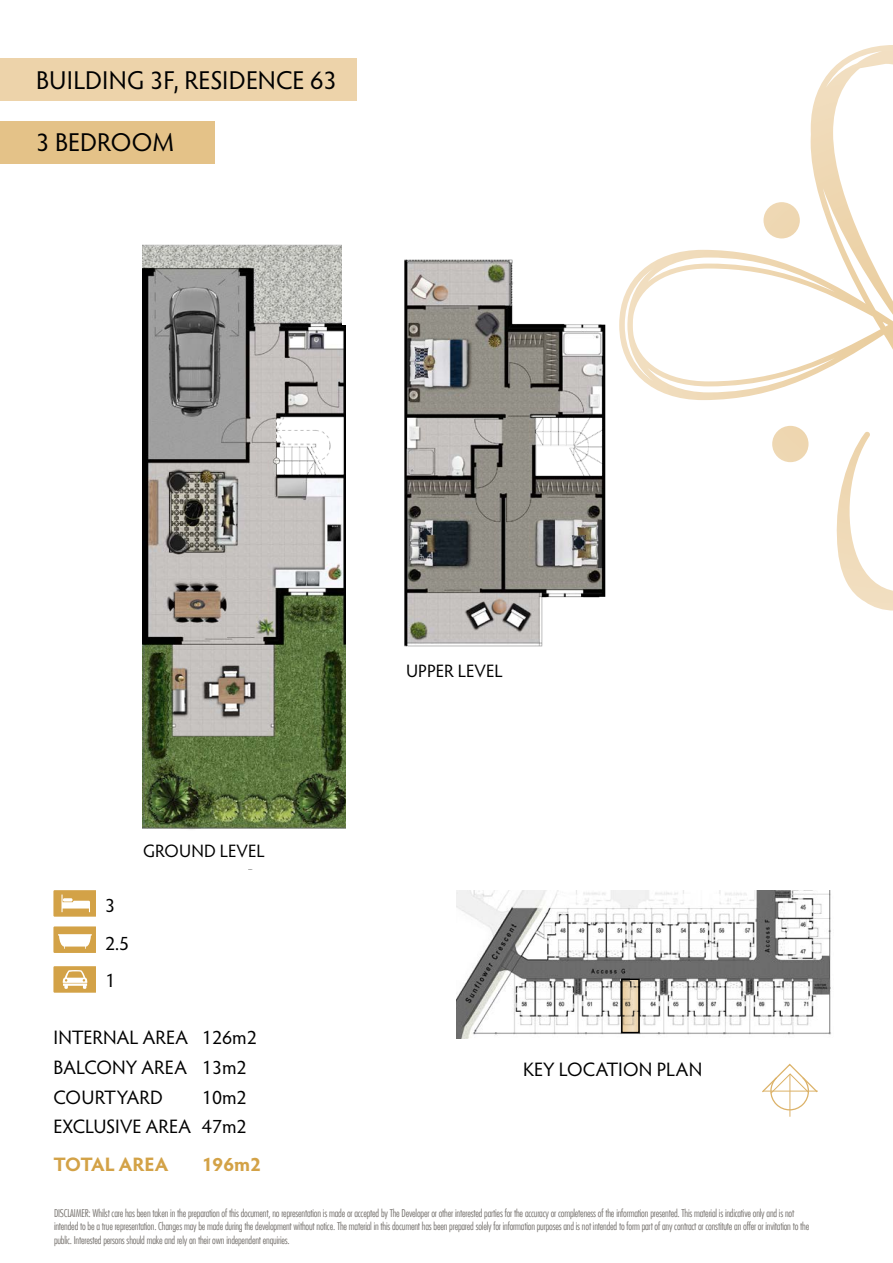
<style>
.page{position:relative;width:893px;height:1263px;background:#fff}
.page>*{position:absolute;margin:0;border:0;box-sizing:border-box;transform-origin:0 0}
.t1{font:25.8px "Hypatia Sans Pro";color:#000}
.t2{font:19.5px/29.5px "Hypatia Sans Pro";color:#000}
.t3{font:700 19.5px "Hypatia Sans Pro";color:#d3a247}
.t4{font:18px "Hypatia Sans Pro";letter-spacing:.005em;color:#000}
.t5{font:300 condensed 10.5px/13.5px "Futura LT";letter-spacing:-.02em;color:#787470}
</style>
<div class="page">
<svg style="left:762px;top:1063px;width:56px;height:50px"></svg>
<hr style="left:763px;top:1091px;width:55px;height:1px;background:#dcb268">
<hr style="left:790px;top:1074px;width:1px;height:43px;background:#dcb268">
<svg style="left:619px;top:45px;width:274px;height:566px"></svg>
<div style="left:772px;top:426px;width:36px;height:36px;background:#eed7b1;border-radius:50%"></div>
<div style="left:763px;top:202px;width:37px;height:36px;background:#eed7b2;border-radius:50%"></div>
<img style="left:456px;top:890px;width:375px;height:148px">
<div style="left:0;top:58px;width:357px;height:43px;background:#edd3aa"></div>
<div style="left:0;top:121px;width:215px;height:43px;background:#e4c288"></div>
<svg style="left:53px;top:926px;width:42px;height:27px"></svg>
<svg style="left:53px;top:890px;width:42px;height:27px"></svg>
<svg style="left:53px;top:966px;width:42px;height:26px"></svg>
<img style="left:142px;top:244px;width:203px;height:626px">
<img style="left:404px;top:259px;width:201px;height:388px">
<svg style="left:624px;top:981px;width:13px;height:49px"></svg>
<div style="left:621px;top:978px;width:19px;height:55px;border:2px solid #000"></div>
<div style="left:342px;top:242px;width:18px;height:82px;background:#fff"></div>
<h1 class="t1" style="left:36px;top:63px;width:302px">BUILDING 3F, RESIDENCE 63</h1>
<h1 class="t1" style="left:36px;top:125px;width:139px">3 BEDROOM</h1>
<h3 class="t4" style="left:143px;top:839px;width:123px">GROUND LEVEL</h3>
<h2 class="t2" style="left:105px;top:886px;width:26px;line-height:37.5px">3<br>2.5<br>1</h2>
<h2 class="t2" style="left:53px;top:1022px;width:139px">INTERNAL AREA<br>BALCONY AREA<br>COURTYARD<br>EXCLUSIVE AREA</h2>
<h2 class="t3" style="left:53px;top:1150px;width:117px">TOTAL AREA</h2>
<h2 class="t2" style="left:202px;top:1022px;width:56px">126m2<br>13m2<br>10m2<br>47m2</h2>
<h2 class="t3" style="left:202px;top:1150px;width:60px">196m2</h2>
<h3 class="t4" style="left:406px;top:658px;width:98px">UPPER LEVEL</h3>
<h2 class="t2" style="left:523px;top:1053px;width:181px">KEY LOCATION PLAN</h2>
<p class="t5" style="left:54px;top:1206px;width:757px">DISCLAIMER: Whilst care has been taken in the preparation of this document, no representation is made or accepted by The Developer or other interested parties for the accuracy or completeness of the information presented. This material is indicative only and is not intended to be a true representation. Changes may be made during the development without notice. The material in this document has been prepared solely for information purposes and is not intended to form part of any contract or constitute an offer or invitation to the public. Interested persons should make and rely on their own independent enquiries.</p>
</div>
